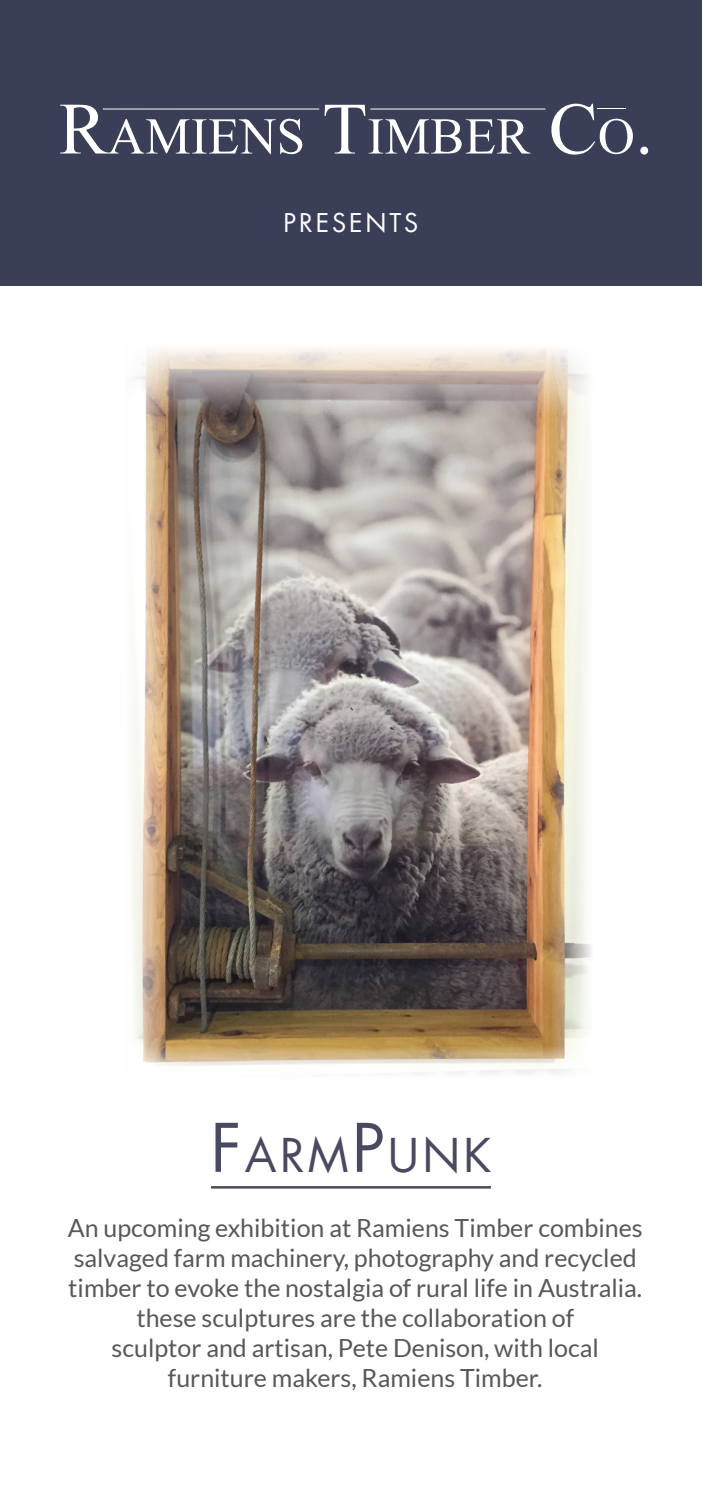
<style>
.page{position:relative;width:702px;height:1489px;background:#fff}
.page>*{position:absolute;margin:0;border:0;box-sizing:border-box;transform-origin:0 0}
.t1{font:45.5px "Futura";letter-spacing:.07em;color:#494a61}
.t2{font:25.25px "Futura";letter-spacing:.115em;color:#fff}
.t3{font:25px/30px "Lato";color:#57585a}
.s1{font-size:65px}
</style>
<div class="page">
<img style="left:184px;top:441px;width:348px;height:590px">
<svg style="left:0;top:285px;width:702px;height:156px"></svg>
<svg style="left:184px;top:1031px;width:348px;height:44px"></svg>
<svg style="left:532px;top:285px;width:137px;height:790px"></svg>
<svg style="left:47px;top:301px;width:137px;height:765px"></svg>
<hr style="left:211px;top:1185px;width:280px;height:3px;background:#494a61">
<div style="left:0;top:0;width:702px;height:285px;background:#3a3e57"></div>
<div style="left:640px;top:147px;width:8px;height:8px;background:#fff;border-radius:50%"></div>
<svg style="left:60px;top:103px;width:573px;height:52px"></svg>
<p class="t2" style="left:283px;top:206px;width:136px">PRESENTS</p>
<p class="t1" style="left:210px;top:1125px;width:282px"><span class="s1">F</span>ARM<span class="s1">P</span>UNK</p>
<p class="t3" style="left:68px;top:1212px;width:576px">An upcoming exhibition at Ramiens Timber combines salvaged farm machinery, photography and recycled timber to evoke the nostalgia of rural life in Australia.</p>
<p class="t3" style="left:112px;top:1302px;width:489px;text-align:center">these sculptures are the collaboration of sculptor and artisan, Pete Denison, with local furniture makers, Ramiens Timber.</p>
</div>
